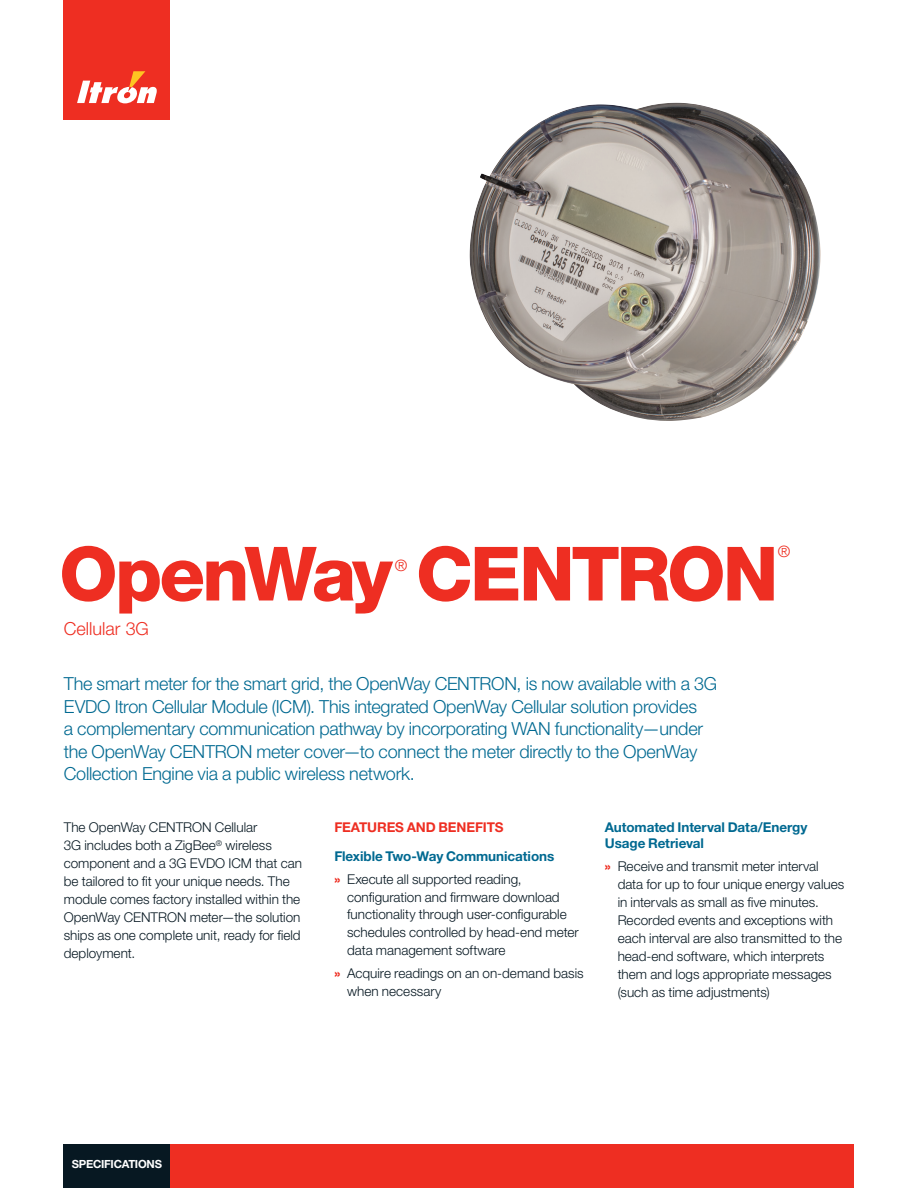
<style>
.page{position:relative;width:918px;height:1188px;background:#fff}
.page>*{position:absolute;margin:0;border:0;box-sizing:border-box;transform-origin:0 0}
.t1{font:800 75px "Helvetica Neue LT Std";letter-spacing:-.04em;color:#ee2e22}
.t2{font:300 18px/22.5px "Helvetica Neue LT Std";letter-spacing:-.015em;color:#006991}
.t3{font:300 18px "Helvetica Neue LT Std";color:#ee2e22}
.t4{font:300 15.75px "Helvetica Neue LT Std";color:#ee2e22}
.t5{font:300 13.5px/18px "Helvetica Neue LT Std";color:#071822}
.t6{font:700 13.5px/22.2px "Helvetica Neue LT Std";letter-spacing:-.005em;color:#006991}
.t7{font:700 13.5px "Helvetica Neue LT Std";letter-spacing:-.01em;color:#ee2e22}
.t8{font:700 11.25px "Helvetica Neue LT Std";letter-spacing:-.02em;color:#fff}
.s1{font-weight:800;color:#ee2e22}
.s2{font-weight:300;color:#071822}
</style>
<div class="page">
<img style="left:470px;top:103px;width:301px;height:265px">
<img style="left:771px;top:139px;width:50px;height:238px">
<img style="left:529px;top:368px;width:242px;height:53px">
<div style="left:64px;top:0;width:106px;height:119px;background:#ee2e22"></div>
<svg style="left:77px;top:71px;width:80px;height:32px"></svg>
<div style="left:170px;top:1144px;width:684px;height:44px;background:#ee2e22"></div>
<div style="left:64px;top:1144px;width:106px;height:44px;background:#071822"></div>
<p class="t4" style="left:778px;top:542px;width:14px">®</p>
<h1 class="t1" style="left:59px;top:529px;width:721px">OpenWay CENTRON</h1>
<p class="t4" style="left:395px;top:555px;width:14px">®</p>
<h2 class="t3" style="left:64px;top:617px;width:87px">Cellular 3G</h2>
<p class="t2" style="left:64px;top:672px;width:655px">The smart meter for the smart grid, the OpenWay CENTRON, is now available with a 3G EVDO Itron Cellular Module (ICM). This integrated OpenWay Cellular solution provides<br>a complementary communication pathway by incorporating WAN functionality—under the OpenWay CENTRON meter cover—to connect the meter directly to the OpenWay Collection Engine via a public wireless network.</p>
<p class="t5" style="left:64px;top:818px;width:240px">The OpenWay CENTRON Cellular<br>3G includes both a ZigBee<sup>®</sup> wireless component and a 3G EVDO ICM that can be tailored to fit your unique needs. The module comes factory installed within the OpenWay CENTRON meter—the solution ships as one complete unit, ready for field deployment.</p>
<p class="t7" style="left:334px;top:819px;width:171px">FEATURES AND BENEFITS</p>
<p class="t6" style="left:605px;top:819px;width:204px;line-height:16.2px">Automated Interval Data/Energy<br>Usage Retrieval</p>
<p class="t5" style="left:618px;top:857px;width:228px;text-indent:-13px"><span class="s1">»</span> Receive and transmit meter interval data for up to four unique energy values in intervals as small as five minutes.<br>Recorded events and exceptions with each interval are also transmitted to the head-end software, which interprets them and logs appropriate messages (such as time adjustments)</p>
<p class="t6" style="left:334px;top:845px;width:221px">Flexible Two-Way Communications <span class="s1">»</span> <span class="s2">Execute all supported reading,</span></p>
<p class="t5" style="left:347px;top:887px;width:233px">configuration and firmware download functionality through user-configurable schedules controlled by head-end meter data management software</p>
<p class="t5" style="left:347px;top:964px;width:238px;text-indent:-13px"><span class="s1">»</span> Acquire readings on an on-demand basis when necessary</p>
<p class="t8" style="left:72px;top:1157px;width:92px">SPECIFICATIONS</p>
</div>
